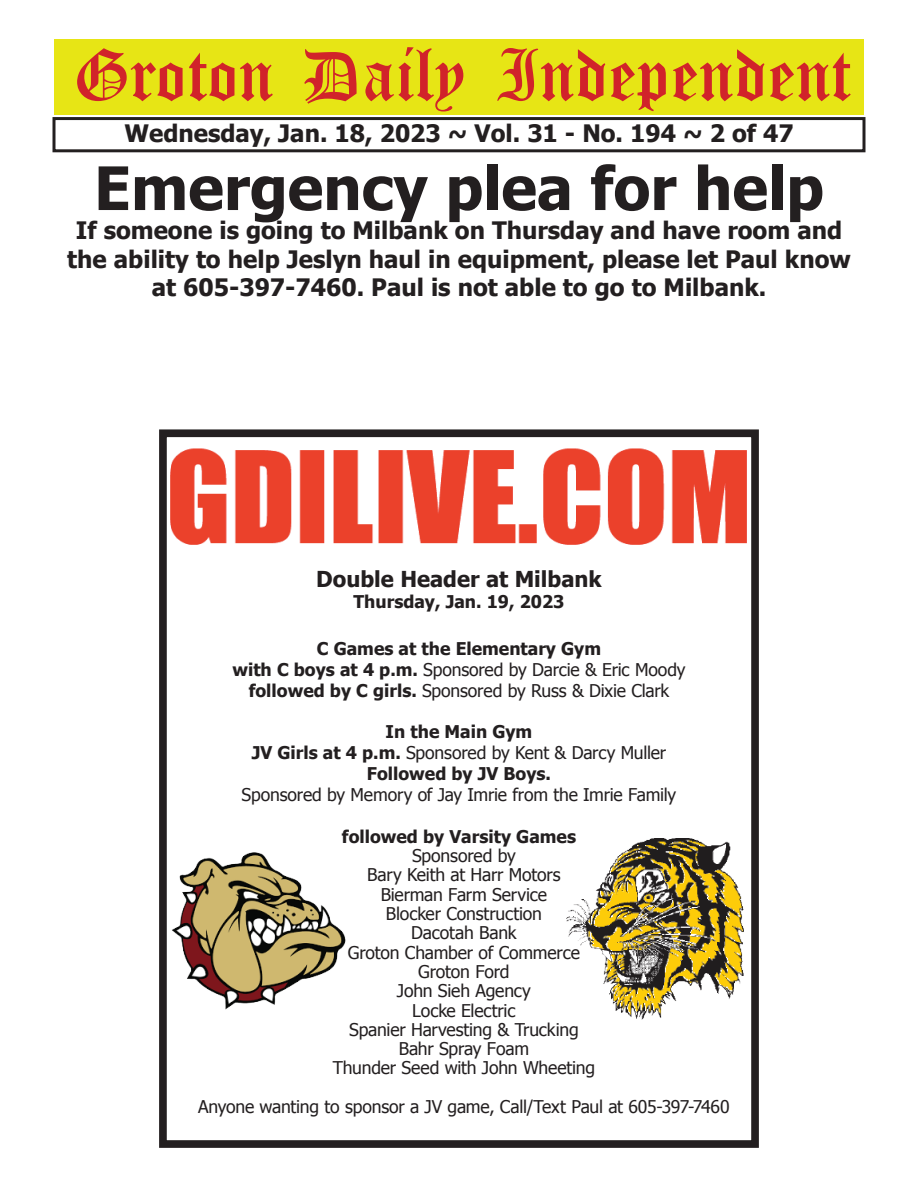
<style>
.page{position:relative;width:918px;height:1188px;background:#fff}
.page>*{position:absolute;margin:0;border:0;box-sizing:border-box;transform-origin:0 0}
.t1{font:700 60px "Tahoma";color:#231f20}
.t2{font:54px "Old English Five";color:#d1232a}
.t3{font:700 24px/28.8px "Tahoma";color:#231f20;text-align:center}
.t4{font:700 21.9px "Tahoma";color:#231f20}
.t5{font:17.55px/19.4px "Tahoma";letter-spacing:-.01em;color:#231f20;text-align:center}
.t6{font:700 17.55px/21px "Tahoma";color:#231f20;text-align:center}
.s1{font-weight:400}
</style>
<div class="page">
<div style="left:52px;top:117px;width:814px;height:35px;border:3px solid #231f20"></div>
<div style="left:54px;top:40px;width:810px;height:75px;background:#e7e515"></div>
<img style="left:567px;top:838px;width:177px;height:182px">
<img style="left:170px;top:448px;width:577px;height:97px">
<div style="left:159px;top:429px;width:600px;height:719px;border:8px solid #231f20"></div>
<img style="left:172px;top:853px;width:173px;height:157px">
<h2 class="t2" style="left:73px;top:50px;width:779px">Groton Daily Independent</h2>
<h3 class="t3" style="left:124px;top:117px;width:671px">Wednesday, Jan. 18, 2023 ~ Vol. 31 - No. 194 ~ 2 of 47</h3>
<h1 class="t1" style="left:94px;top:146px;width:731px">Emergency plea for help</h1>
<h3 class="t3" style="left:67px;top:214px;width:785px">If someone is going to Milbank on Thursday and have room and the ability to help Jeslyn haul in equipment, please let Paul know at 605-397-7460. Paul is not able to go to Milbank.</h3>
<p class="t4" style="left:316px;top:563px;width:287px">Double Header at Milbank</p>
<p class="t6" style="left:354px;top:590px;width:212px">Thursday, Jan. 19, 2023</p>
<p class="t6" style="left:232px;top:637px;width:455px">C Games at the Elementary Gym<br>with C boys at 4 p.m. <span class="s1">Sponsored by Darcie &amp; Eric Moody </span>followed by C girls. <span class="s1">Sponsored by Russ &amp; Dixie Clark</span></p>
<p class="t6" style="left:252px;top:720px;width:416px">In the Main Gym<br>JV Girls at 4 p.m. <span class="s1">Sponsored by Kent &amp; Darcy Muller<br></span>Followed by JV Boys.</p>
<p class="t5" style="left:242px;top:784px;width:436px">Sponsored by Memory of Jay Imrie from the Imrie Family</p>
<p class="t6" style="left:342px;top:825px;width:236px">followed by Varsity Games</p>
<p class="t5" style="left:333px;top:845px;width:264px">Sponsored by<br>Bary Keith at Harr Motors<br>Bierman Farm Service<br>Blocker Construction<br>Dacotah Bank<br>Groton Chamber of Commerce<br>Groton Ford<br>John Sieh Agency<br>Locke Electric<br>Spanier Harvesting &amp; Trucking<br>Bahr Spray Foam<br>Thunder Seed with John Wheeting</p>
<p class="t5" style="left:198px;top:1096px;width:533px">Anyone wanting to sponsor a JV game, Call/Text Paul at 605-397-7460</p>
</div>
